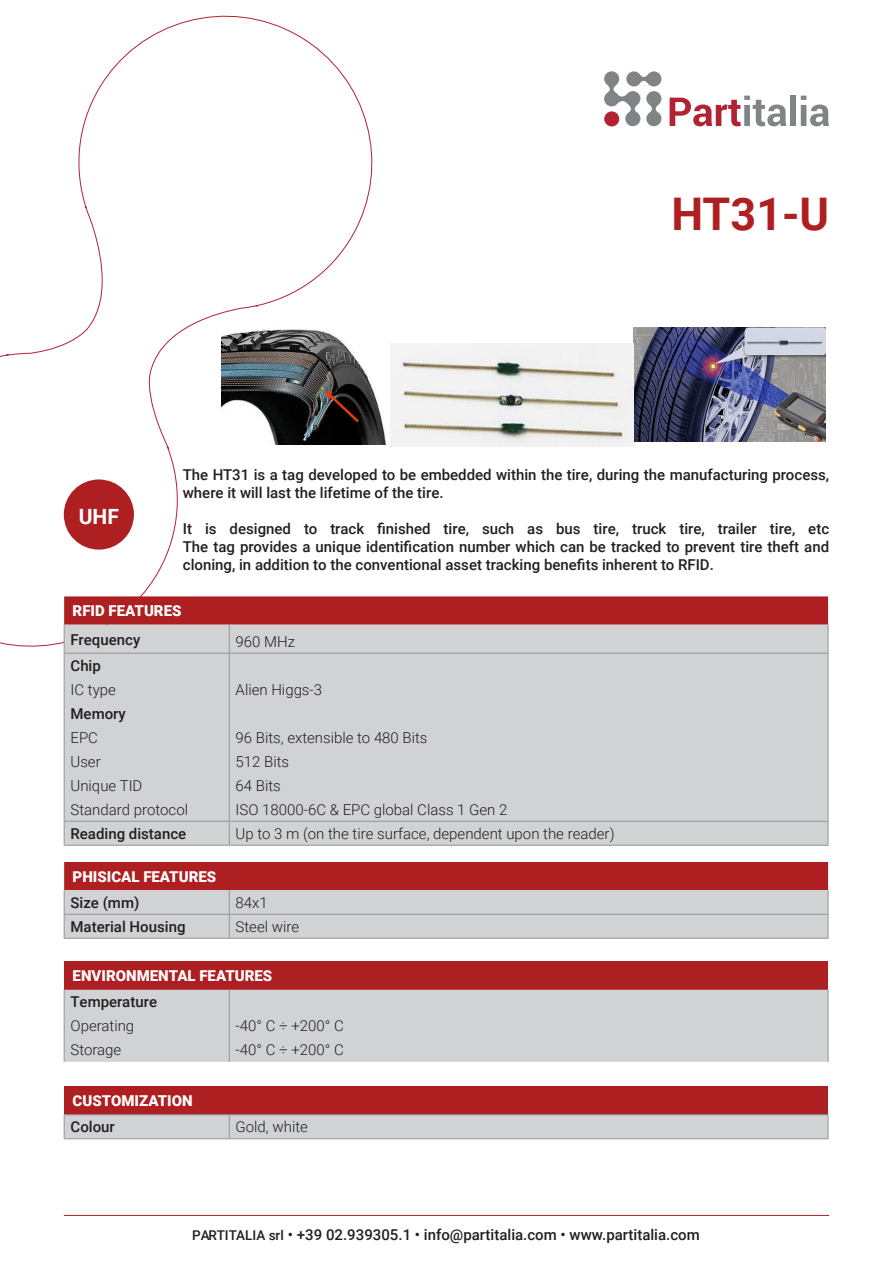
<style>
.page{position:relative;width:893px;height:1263px;background:#fff}
.page>*{position:absolute;margin:0;border:0;box-sizing:border-box;transform-origin:0 0}
.t1{font:700 45px "Roboto";color:#ae1f22}
.t2{font:700 21px "Roboto";color:#fff}
.t3{font:500 15px/18px "Roboto";color:#231f20}
.t4{font:300 15px "Roboto";color:#231f20}
.t5{font:900 15px "Roboto";color:#fff}
.s1{font-size:13.5px}
</style>
<div class="page">
<svg style="left:0;top:15px;width:394px;height:652px"></svg>
<hr style="left:64px;top:1215px;width:765px;height:1px;background:#ae1f22">
<svg style="left:670px;top:96px;width:116px;height:30px"></svg>
<div style="left:790px;top:96px;width:6px;height:30px;background:#818487"></div>
<svg style="left:801px;top:96px;width:28px;height:30px"></svg>
<svg style="left:604px;top:71px;width:57px;height:55px"></svg>
<hr style="left:64px;top:845px;width:165px;height:1px;background:#939598">
<hr style="left:229px;top:845px;width:599px;height:1px;background:#939598">
<svg style="left:64px;top:596px;width:765px;height:249px;background:#ccbdbf"></svg>
<hr style="left:64px;top:938px;width:165px;height:1px;background:#939598">
<hr style="left:229px;top:938px;width:599px;height:1px;background:#939598">
<svg style="left:64px;top:862px;width:765px;height:76px;background:#c38e91"></svg>
<div style="left:64px;top:961px;width:764px;height:29px;background:#ae1f22"></div>
<div style="left:65px;top:990px;width:763px;height:72px;background:#d1d2d4"></div>
<svg style="left:64px;top:990px;width:1px;height:72px"></svg>
<svg style="left:229px;top:990px;width:1px;height:72px"></svg>
<svg style="left:828px;top:990px;width:1px;height:72px"></svg>
<img style="left:222px;top:328px;width:168px;height:116px">
<img style="left:634px;top:327px;width:191px;height:114px">
<img style="left:391px;top:343px;width:243px;height:103px">
<div style="left:64px;top:1086px;width:764px;height:29px;background:#ae1f22"></div>
<hr style="left:229px;top:1114px;width:599px;height:1px;background:#939598">
<hr style="left:64px;top:1114px;width:165px;height:1px;background:#939598">
<svg style="left:64px;top:1115px;width:765px;height:24px;background:#cecfd1"></svg>
<div style="left:64px;top:479px;width:70px;height:71px;background:#ae1f22;border-radius:50%"></div>
<h1 class="t1" style="left:671px;top:182px;width:159px">HT31-U</h1>
<h2 class="t2" style="left:79px;top:502px;width:42px">UHF</h2>
<p class="t3" style="left:183px;top:465px;width:648px">The HT31 is a tag developed to be embedded within the tire, during the manufacturing process, where it will last the lifetime of the tire.</p>
<p class="t3" style="left:183px;top:519px;width:648px;text-align:justify">It is designed to track finished tire, such as bus tire, truck tire, trailer tire, etc The tag provides a unique identification number which can be tracked to prevent tire theft and cloning, in addition to the conventional asset tracking benefits inherent to RFID.</p>
<p class="t5" style="left:73px;top:600px;width:110px">RFID FEATURES</p>
<p class="t3" style="left:71px;top:630px;width:71px">Frequency</p>
<p class="t4" style="left:236px;top:631px;width:61px">960 MHz</p>
<p class="t3" style="left:71px;top:656px;width:32px">Chip</p>
<p class="t4" style="left:71px;top:679px;width:47px">IC type</p>
<p class="t4" style="left:236px;top:679px;width:88px">Alien Higgs-3</p>
<p class="t3" style="left:71px;top:704px;width:57px">Memory</p>
<p class="t4" style="left:71px;top:727px;width:29px">EPC</p>
<p class="t4" style="left:236px;top:727px;width:193px">96 Bits, extensible to 480 Bits</p>
<p class="t4" style="left:71px;top:751px;width:32px">User</p>
<p class="t4" style="left:236px;top:751px;width:55px">512 Bits</p>
<p class="t4" style="left:71px;top:775px;width:73px">Unique TID</p>
<p class="t4" style="left:236px;top:775px;width:47px">64 Bits</p>
<p class="t4" style="left:71px;top:799px;width:119px">Standard protocol</p>
<p class="t4" style="left:236px;top:799px;width:273px">ISO 18000-6C &amp; EPC global Class 1 Gen 2</p>
<p class="t3" style="left:71px;top:824px;width:117px">Reading distance</p>
<p class="t4" style="left:236px;top:823px;width:380px">Up to 3 m (on the tire surface, dependent upon the reader)</p>
<p class="t5" style="left:73px;top:866px;width:145px">PHISICAL FEATURES</p>
<p class="t3" style="left:71px;top:893px;width:70px">Size (mm)</p>
<p class="t4" style="left:236px;top:892px;width:34px">84x1</p>
<p class="t3" style="left:71px;top:917px;width:117px">Material Housing</p>
<p class="t4" style="left:236px;top:916px;width:65px">Steel wire</p>
<p class="t5" style="left:73px;top:965px;width:201px">ENVIRONMENTAL FEATURES</p>
<p class="t3" style="left:71px;top:992px;width:88px">Temperature</p>
<p class="t4" style="left:71px;top:1015px;width:65px">Operating</p>
<p class="t4" style="left:236px;top:1015px;width:110px">-40° C ÷ +200° C</p>
<p class="t4" style="left:71px;top:1039px;width:52px">Storage</p>
<p class="t4" style="left:236px;top:1039px;width:110px">-40° C ÷ +200° C</p>
<p class="t5" style="left:73px;top:1090px;width:121px">CUSTOMIZATION</p>
<p class="t3" style="left:71px;top:1117px;width:46px">Colour</p>
<p class="t4" style="left:236px;top:1116px;width:74px">Gold, white</p>
<p class="t3" style="left:192px;top:1225px;width:509px"><span class="s1">PARTITALIA srl</span> • +39 02.939305.1 • info@partitalia.com • www.partitalia.com</p>
</div>
